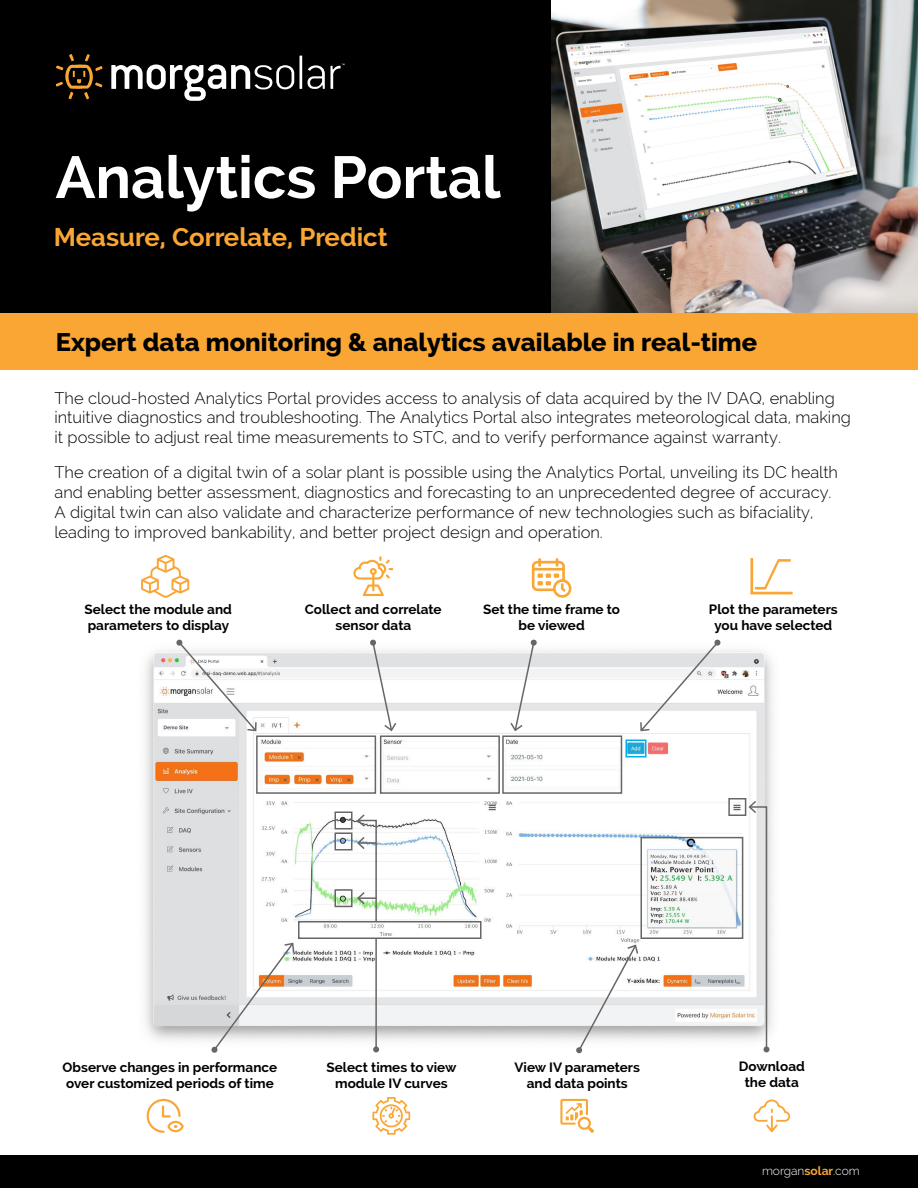
<style>
.page{position:relative;width:918px;height:1188px;background:#fff}
.page>*{position:absolute;margin:0;border:0;box-sizing:border-box;transform-origin:0 0}
.t1{font:700 59.1px "Raleway";color:#fff}
.t2{font:700 25.65px "Raleway";color:#faa634}
.t3{font:800 25.5px "Raleway";color:#000}
.t4{font:300 16.5px/19.8px "Raleway";color:#000}
.t5{font:700 13.5px/16.2px "Raleway";color:#000;text-align:center}
.t6{font:300 12px "Raleway";color:#fff}
.s1{font-weight:700;color:#faa634}
</style>
<div class="page">
<img style="left:145px;top:650px;width:628px;height:391px">
<div style="left:0;top:1155px;width:918px;height:33px;background:#000"></div>
<div style="left:0;top:0;width:552px;height:326px;background:#000"></div>
<svg style="left:56px;top:54px;width:47px;height:45px"></svg>
<svg style="left:111px;top:65px;width:183px;height:36px"></svg>
<hr style="left:300px;top:56px;width:2px;height:33px;background:#fff">
<svg style="left:308px;top:65px;width:17px;height:24px"></svg>
<svg style="left:331px;top:64px;width:14px;height:25px"></svg>
<img style="left:552px;top:0;width:366px;height:314px">
<div style="left:0;top:314px;width:918px;height:56px;background:#faa634"></div>
<svg style="left:176px;top:639px;width:594px;height:415px"></svg>
<svg style="left:141px;top:555px;width:48px;height:43px"></svg>
<svg style="left:353px;top:556px;width:40px;height:40px"></svg>
<svg style="left:532px;top:558px;width:40px;height:40px"></svg>
<svg style="left:750px;top:558px;width:43px;height:36px"></svg>
<svg style="left:147px;top:1099px;width:37px;height:34px"></svg>
<svg style="left:372px;top:1097px;width:38px;height:38px"></svg>
<svg style="left:560px;top:1099px;width:34px;height:34px"></svg>
<svg style="left:754px;top:1099px;width:36px;height:33px"></svg>
<h1 class="t1" style="left:56px;top:143px;width:447px">Analytics Portal</h1>
<h2 class="t2" style="left:54px;top:223px;width:335px">Measure, Correlate, Predict</h2>
<h3 class="t3" style="left:56px;top:327px;width:703px">Expert data monitoring &amp; analytics available in real-time</h3>
<p class="t4" style="left:54px;top:388px;width:798px">The cloud-hosted Analytics Portal provides access to analysis of data acquired by the IV DAQ, enabling intuitive diagnostics and troubleshooting. The Analytics Portal also integrates meteorological data, making it possible to adjust real time measurements to STC, and to verify performance against warranty.</p>
<p class="t4" style="left:54px;top:463px;width:785px">The creation of a digital twin of a solar plant is possible using the Analytics Portal, unveiling its DC health and enabling better assessment, diagnostics and forecasting to an unprecedented degree of accuracy.<br>A digital twin can also validate and characterize performance of new technologies such as bifaciality, leading to improved bankability, and better project design and operation.</p>
<p class="t5" style="left:84px;top:601px;width:149px;text-align:left">Select the module and parameters to display</p>
<p class="t5" style="left:305px;top:601px;width:138px">Collect and correlate sensor data</p>
<p class="t5" style="left:483px;top:601px;width:138px">Set the time frame to be viewed</p>
<p class="t5" style="left:709px;top:601px;width:130px">Plot the parameters you have selected</p>
<p class="t5" style="left:63px;top:1059px;width:216px;text-align:left">Observe changes in performance over customized periods of time</p>
<p class="t5" style="left:326px;top:1059px;width:132px">Select times to view module IV curves</p>
<p class="t5" style="left:515px;top:1059px;width:127px">View IV parameters and data points</p>
<p class="t5" style="left:739px;top:1058px;width:68px">Download the data</p>
<p class="t6" style="left:762px;top:1163px;width:99px">morgan<span class="s1">solar</span>.com</p>
</div>
